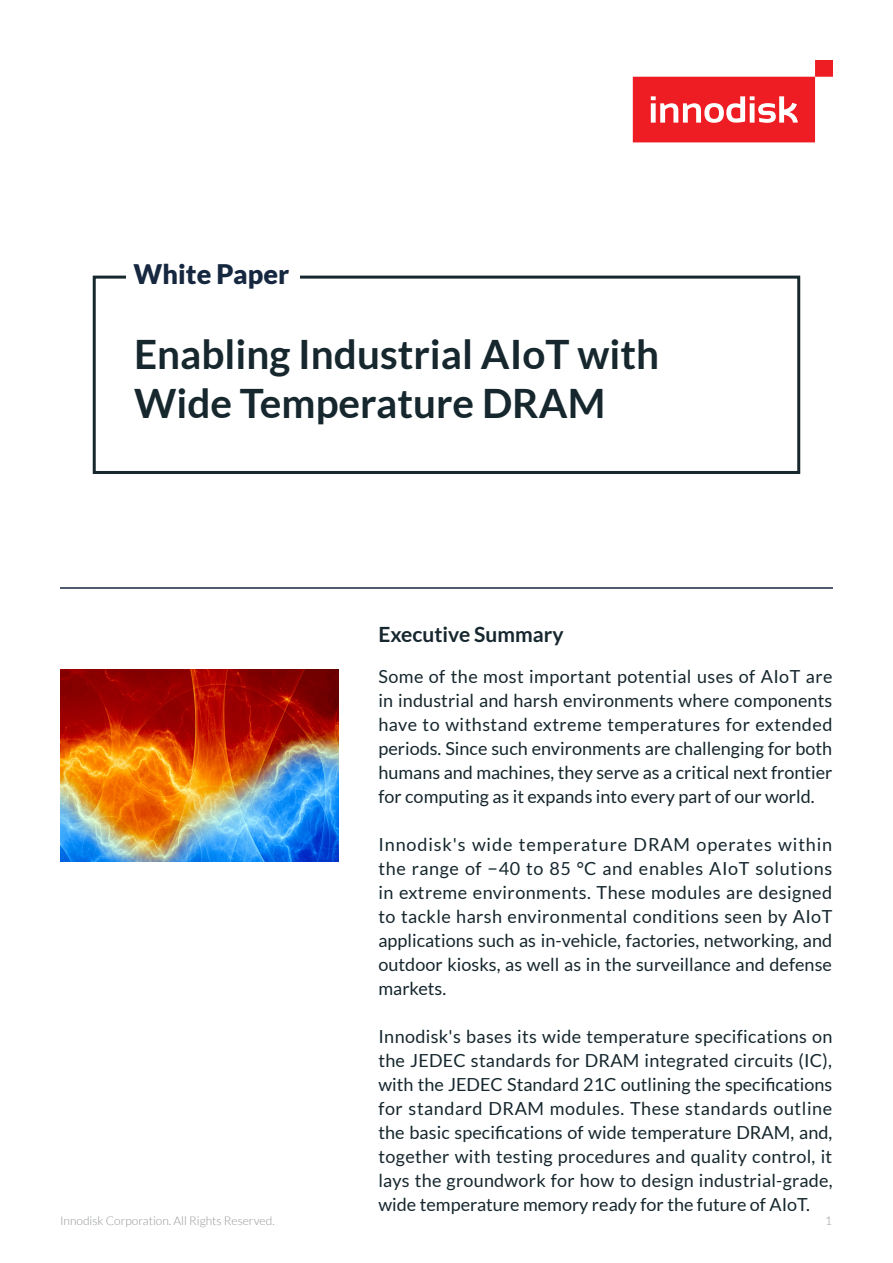
<style>
.page{position:relative;width:893px;height:1263px;background:#fff}
.page>*{position:absolute;margin:0;border:0;box-sizing:border-box;transform-origin:0 0}
.t1{font:700 40.5px/48.6px "Lato";color:#16272e}
.t2{font:900 27px "Lato";color:#162740}
.t3{font:700 21px "Lato";color:#16272e}
.t4{font:18px/24px "Lato";color:#16272e;text-align:justify}
.t5{font:300 12px "Lato";color:#939598}
.s1{font-family:"Adobe Ming Std"}
</style>
<div class="page">
<div style="left:93px;top:276px;width:707px;height:198px;border:3px solid #16272e"></div>
<div style="left:127px;top:260px;width:173px;height:32px;background:#fff"></div>
<svg style="left:633px;top:60px;width:200px;height:82px"></svg>
<hr style="left:60px;top:587px;width:773px;height:2px;background:#162740">
<img style="left:60px;top:669px;width:278px;height:192px">
<p class="t2" style="left:134px;top:259px;width:157px">White Paper</p>
<p class="t1" style="left:134px;top:329px;width:527px">Enabling Industrial AIoT with<br>Wide Temperature DRAM</p>
<p class="t3" style="left:378px;top:622px;width:187px">Executive Summary</p>
<p class="t4" style="left:378px;top:664px;width:456px">Some of the most important potential uses of AIoT are in industrial and harsh environments where components have to withstand extreme temperatures for extended periods. Since such environments are challenging for both humans and machines, they serve as a critical next frontier for computing as it expands into every part of our world.</p>
<p class="t4" style="left:378px;top:832px;width:455px">Innodisk's wide temperature DRAM operates within the range of −40 to 85 °C and enables AIoT solutions in extreme environments. These modules are designed to tackle harsh environmental conditions seen by AIoT applications such as in-vehicle, factories, networking, and outdoor kiosks, as well as in the surveillance and defense markets.</p>
<p class="t4" style="left:378px;top:1024px;width:456px">Innodisk's bases its wide temperature specifications on the JEDEC standards for DRAM integrated circuits (IC), with the JEDEC Standard 21C outlining the specifications for standard DRAM modules. These standards outline the basic specifications of wide temperature DRAM, and, together with testing procedures and quality control, it lays the groundwork for how to design industrial-grade, wide temperature memory ready for the future of AIoT.</p>
<p class="t5" style="left:60px;top:1214px;width:217px">Innodisk Corporation. All Rights Reserved<span class="s1">.</span></p>
<p class="t5" style="left:825px;top:1215px;width:8px">1</p>
</div>
